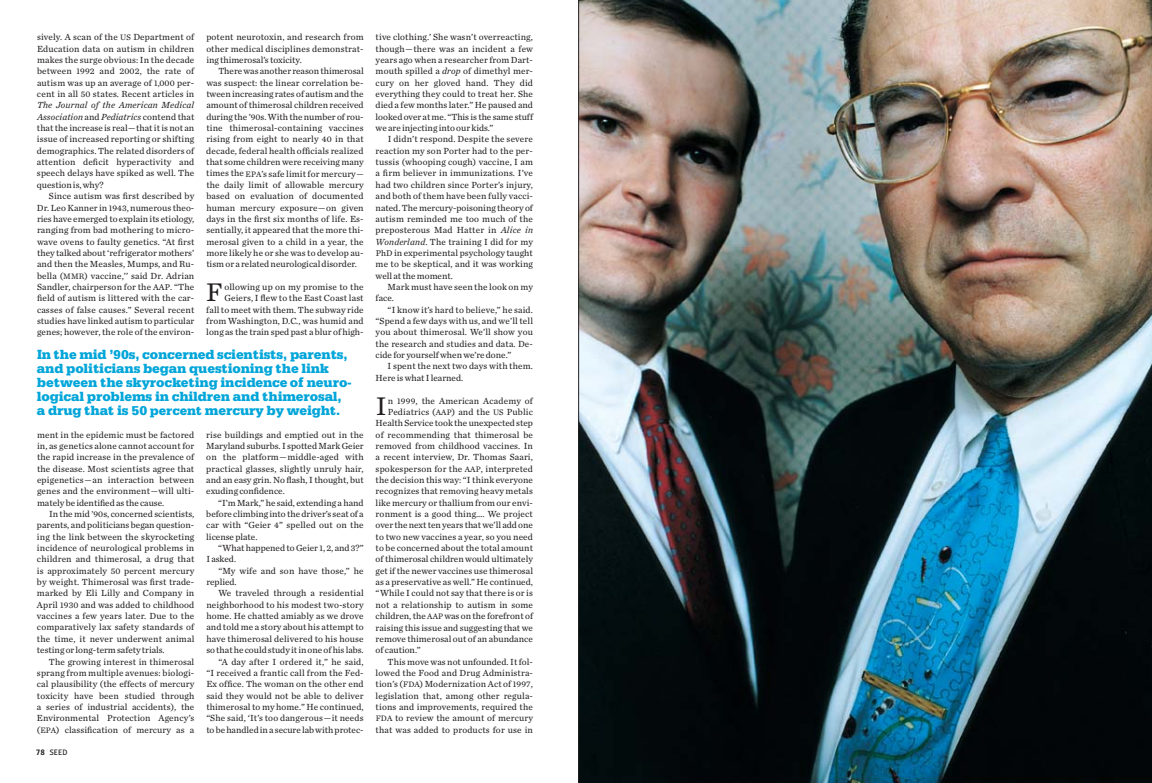
<style>
.page{position:relative;width:1152px;height:783px;background:#fff}
.page>*{position:absolute;margin:0;border:0;box-sizing:border-box;transform-origin:0 0}
.t1{font:26.7px "Chronicle Text O2";color:#231f20}
.t2{font:900 14px/14px "Serifa BT";letter-spacing:-.01em;color:#00a5d9}
.t3{font:9.2px/11.3px "Chronicle Text O2";letter-spacing:.01em;color:#231f20;text-align:justify}
.t4{font:8.5px "Gak Sans";color:#231f20}
.s1{font-size:8.2px}
.s2{font-size:8.8px}
.s3{font-style:italic}
.s4{font-size:13.5px}
.s5{font-weight:700}
</style>
<div class="page">
<img style="left:578px;top:0;width:574px;height:783px">
<p class="t3" style="left:37px;top:32px;width:159px">sively. A scan of the <span class="s1">US</span> Department of Education data on autism in children makes the surge obvious: In the decade between <span class="s2">1992</span> and <span class="s2">2002</span>, the rate of autism was up an average of <span class="s2">1,000</span> per&shy;cent in all <span class="s2">50</span> states. Recent articles in <span class="s3">The Journal of the American Medical Association</span> and <span class="s3">Pediatrics</span> contend that that the increase is real—that it is not an issue of increased reporting or shifting demographics. The related disorders of attention deficit hyperactivity and speech delays have spiked as well. The question is, why?</p>
<p class="t3" style="left:37px;top:191px;width:159px;text-indent:12px">Since autism was first described by Dr. Leo Kanner in <span class="s2">1943</span>, numerous theo&shy;ries have emerged to explain its etiology, ranging from bad mothering to micro&shy;wave ovens to faulty genetics. “At first they talked about ‘refrigerator mothers’ and then the Measles, Mumps, and Ru&shy;bella (<span class="s1">MMR</span>) vaccine,’’ said Dr. Adrian Sandler, chairperson for the <span class="s2">AAP</span>. “The field of autism is littered with the car&shy;casses of false causes.” Several recent studies have linked autism to particular genes; however, the role of the environ-</p>
<p class="t3" style="left:206px;top:32px;width:159px">potent neurotoxin, and research from other medical disciplines demonstrat&shy;ing thimerosal’s toxicity.</p>
<p class="t3" style="left:206px;top:66px;width:159px;text-indent:12px">There was another reason thimerosal was suspect: the linear correlation be&shy;tween increasing rates of autism and the amount of thimerosal children received during the ’<span class="s2">90</span>s.With the number of rou&shy;tine thimerosal-containing vaccines rising from eight to nearly <span class="s2">40</span> in that decade, federal health officials realized that some children were receiving many times the <span class="s1">EPA</span>’s safe limit for mercury— the daily limit of allowable mercury based on evaluation of documented human mercury exposure—on given days in the first six months of life. Es&shy;sentially, it appeared that the more thi&shy;merosal given to a child in a year, the more likely he or she was to develop au&shy;tism or a related neurological disorder.</p>
<h1 class="t1" style="left:206px;top:282px;width:18px">F</h1>
<p class="t3" style="left:206px;top:282px;width:159px;text-align:right">ollowing up on my promise to the Geiers, I flew to the East Coast last<br>fall to meet with them. The subway ride from Washington, D.C., was humid and long as the train sped past a blur of high-</p>
<h2 class="t2" style="left:37px;top:348px;width:316px">In the mid ’<span class="s4">90</span>s, concerned scientists, parents, and politicians began questioning the link between the skyrocketing incidence of neuro&shy;logical problems in children and thimerosal, a drug that is <span class="s4">50 percent</span> mercury by weight.</h2>
<p class="t3" style="left:37px;top:430px;width:159px">ment in the epidemic must be factored in, as genetics alone cannot account for the rapid increase in the prevalence of the disease. Most scientists agree that epigenetics—an interaction between genes and the environment—will ulti&shy;mately be identified as the cause.</p>
<p class="t3" style="left:37px;top:509px;width:159px;text-indent:12px">In the mid <span class="s2">’90</span>s, concerned scientists, parents, and politicians began question&shy;ing the link between the skyrocketing incidence of neurological problems in children and thimerosal, a drug that is approximately <span class="s2">50</span> percent mercury by weight. Thimerosal was first trade&shy;marked by Eli Lilly and Company in April <span class="s2">1930</span> and was added to childhood vaccines a few years later. Due to the comparatively lax safety standards of the time, it never underwent animal testing or long-term safety trials.</p>
<p class="t3" style="left:37px;top:657px;width:159px;text-indent:12px">The growing interest in thimerosal sprang from multiple avenues: biologi&shy;cal plausibility (the effects of mercury toxicity have been studied through a series of industrial accidents), the Environmental Protection Agency’s (<span class="s1">EPA</span>) classification of mercury as a</p>
<p class="t4" style="left:36px;top:750px;width:33px"><span class="s5">78</span> SEED</p>
<p class="t3" style="left:206px;top:430px;width:159px">rise buildings and emptied out in the Maryland suburbs. I spotted Mark Geier on the platform—middle-aged with practical glasses, slightly unruly hair, and an easy grin. No flash, I thought, but exuding confidence.</p>
<p class="t3" style="left:206px;top:498px;width:159px;text-indent:12px">“I’m Mark,” he said, extending a hand before climbing into the driver’s seat of a car with “Geier <span class="s2">4</span>” spelled out on the license plate.</p>
<p class="t3" style="left:206px;top:543px;width:159px;text-indent:12px">“What happened to Geier <span class="s2">1</span>, <span class="s2">2</span>, and <span class="s2">3</span>?”<br>I asked.</p>
<p class="t3" style="left:206px;top:566px;width:159px;text-indent:12px">“My wife and son have those,” he replied.</p>
<p class="t3" style="left:206px;top:589px;width:159px;text-align:right">We traveled through a residential neighborhood to his modest two-story home. He chatted amiably as we drove and told me a story about his attempt to have thimerosal delivered to his house so that he could study it in one of his labs. “A day after I ordered it,” he said,<br>“I received a frantic call from the Fed-Ex office. The woman on the other end said they would not be able to deliver thimerosal to my home.” He continued, “She said, ‘It’s too dangerous—it needs to be handled in a secure lab with protec-</p>
<p class="t3" style="left:376px;top:32px;width:159px">tive clothing.’ She wasn’t overreacting, though—there was an incident a few years ago when a researcher from Dart&shy;mouth spilled a <span class="s3">drop</span> of dimethyl mer&shy;cury on her gloved hand. They did everything they could to treat her. She died a few months later.” He paused and looked over at me. “This is the same stuff we are injecting into our kids.”</p>
<p class="t3" style="left:376px;top:135px;width:159px;text-indent:12px">I didn’t respond. Despite the severe reaction my son Porter had to the per&shy;tussis (whooping cough) vaccine, I am a firm believer in immunizations. I’ve had two children since Porter’s injury, and both of them have been fully vacci&shy;nated. The mercury-poisoning theory of autism reminded me too much of the preposterous Mad Hatter in <span class="s3">Alice in Wonderland</span>. The training I did for my <span class="s2">PhD</span> in experimental psychology taught me to be skeptical, and it was working well at the moment.</p>
<p class="t3" style="left:376px;top:282px;width:159px;text-indent:12px">Mark must have seen the look on my face.</p>
<p class="t3" style="left:376px;top:305px;width:159px;text-indent:12px">“I know it’s hard to believe,” he said. “Spend a few days with us, and we’ll tell you about thimerosal. We’ll show you the research and studies and data. De&shy;cide for yourself when we’re done.”</p>
<p class="t3" style="left:376px;top:362px;width:159px;text-indent:12px">I spent the next two days with them.<br>Here is what I learned.</p>
<h1 class="t1" style="left:376px;top:396px;width:12px">I</h1>
<p class="t3" style="left:388px;top:396px;width:147px">n <span class="s2">1999</span>, the American Academy of</p>
<p class="t3" style="left:388px;top:407px;width:147px">Pediatrics (<span class="s1">AAP</span>) and the <span class="s1">US</span> Public</p>
<p class="t3" style="left:376px;top:418px;width:159px">Health Service took the unexpected step</p>
<p class="t3" style="left:376px;top:430px;width:159px">of recommending that thimerosal be</p>
<p class="t3" style="left:376px;top:441px;width:159px">removed from childhood vaccines. In</p>
<p class="t3" style="left:376px;top:452px;width:159px">a recent interview, Dr. Thomas Saari,</p>
<p class="t3" style="left:376px;top:464px;width:159px">spokesperson for the <span class="s1">AAP</span>, interpreted</p>
<p class="t3" style="left:376px;top:475px;width:159px">the decision this way: “I think everyone</p>
<p class="t3" style="left:376px;top:486px;width:159px">recognizes that removing heavy metals</p>
<p class="t3" style="left:376px;top:498px;width:159px">like mercury or thallium from our envi-</p>
<p class="t3" style="left:376px;top:509px;width:159px">ronment is a good thing…. We project</p>
<p class="t3" style="left:376px;top:520px;width:159px">over the next ten years that we’ll add one</p>
<p class="t3" style="left:376px;top:532px;width:159px">to two new vaccines a year, so you need</p>
<p class="t3" style="left:376px;top:543px;width:159px">to be concerned about the total amount</p>
<p class="t3" style="left:376px;top:555px;width:159px">of thimerosal children would ultimately</p>
<p class="t3" style="left:376px;top:566px;width:159px">get if the newer vaccines use thimerosal</p>
<p class="t3" style="left:376px;top:577px;width:159px">as a preservative as well.” He continued,</p>
<p class="t3" style="left:376px;top:589px;width:159px">“While I could not say that there is or is</p>
<p class="t3" style="left:376px;top:600px;width:159px">not a relationship to autism in some</p>
<p class="t3" style="left:376px;top:611px;width:159px">children, the <span class="s1">AAP</span> was on the forefront of</p>
<p class="t3" style="left:376px;top:623px;width:159px">raising this issue and suggesting that we</p>
<p class="t3" style="left:376px;top:634px;width:159px">remove thimerosal out of an abundance</p>
<p class="t3" style="left:376px;top:645px;width:47px">of caution.”</p>
<p class="t3" style="left:388px;top:657px;width:147px">This move was not unfounded. It fol-</p>
<p class="t3" style="left:376px;top:668px;width:159px">lowed the Food and Drug Administra-</p>
<p class="t3" style="left:376px;top:679px;width:159px">tion’s (<span class="s1">FDA</span>) Modernization Act of <span class="s2">1997</span>,</p>
<p class="t3" style="left:376px;top:691px;width:159px">legislation that, among other regula-</p>
<p class="t3" style="left:376px;top:702px;width:159px">tions and improvements, required the</p>
<p class="t3" style="left:376px;top:713px;width:159px"><span class="s1">FDA</span> to review the amount of mercury</p>
<p class="t3" style="left:376px;top:725px;width:159px">that was added to products for use in</p>
</div>
